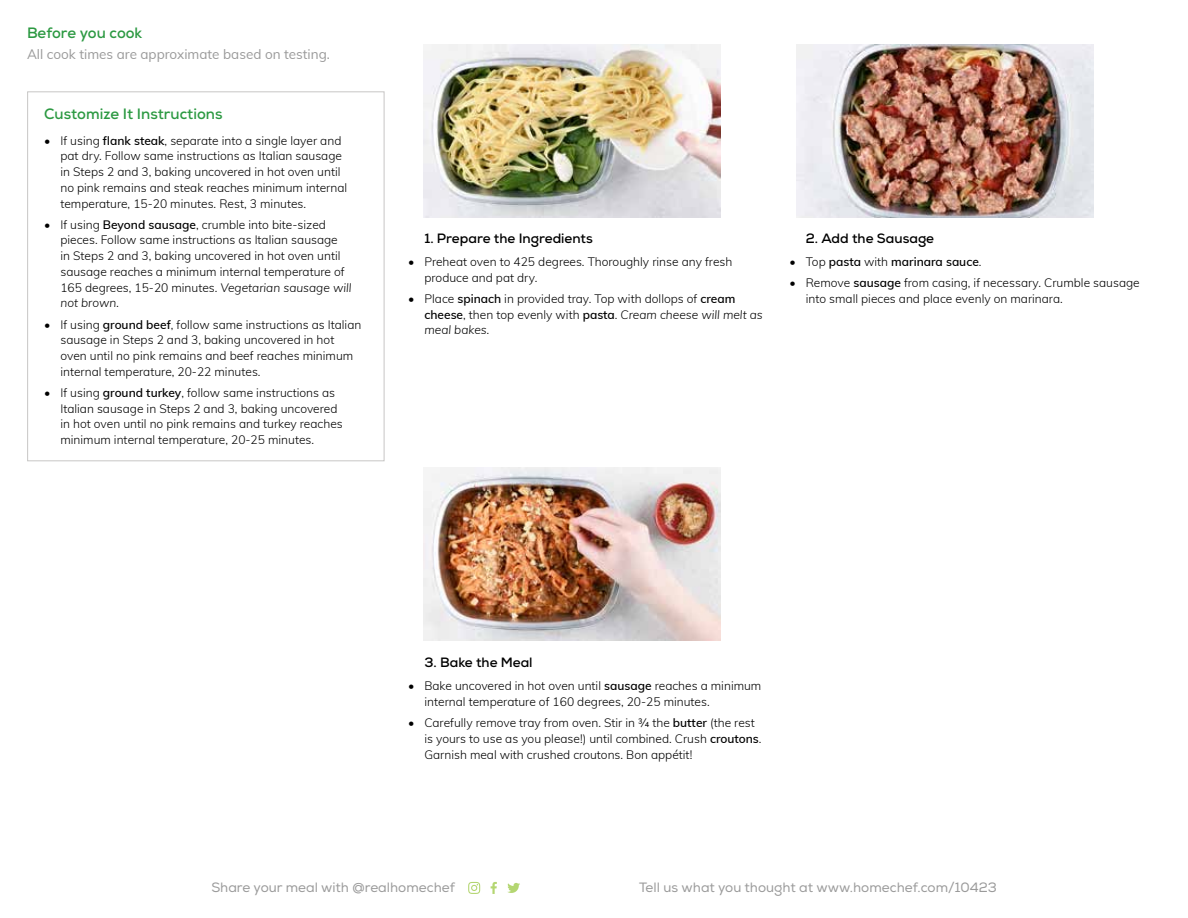
<style>
.page{position:relative;width:1188px;height:918px;background:#fff}
.page>*{position:absolute;margin:0;border:0;box-sizing:border-box;transform-origin:0 0}
.t1{font:700 15px "Nexa";color:#2c9942}
.t2{font:13.5px "Nexa";color:#9a9a9a}
.t3{font:700 13.5px "Nexa";color:#000}
.t4{font:13.5px "Muli";color:#9a9a9a}
.t5{font:300 12px/15.8px "Muli";color:#000}
.t6{font:600 12px "Muli";color:#000}
.s1{font-weight:600}
.s2{font-style:italic}
.s3{font-weight:300}
</style>
<div class="page">
<svg style="left:491px;top:882px;width:6px;height:12px"></svg>
<svg style="left:468px;top:882px;width:12px;height:12px"></svg>
<svg style="left:507px;top:883px;width:13px;height:10px"></svg>
<img style="left:423px;top:467px;width:297px;height:173px">
<img style="left:423px;top:44px;width:297px;height:173px">
<img style="left:797px;top:44px;width:297px;height:173px">
<div style="left:27px;top:91px;width:357px;height:370px;border:1px solid #c7c6c5"></div>
<p class="t1" style="left:27px;top:23px;width:117px">Before you cook</p>
<p class="t4" style="left:27px;top:44px;width:304px">All cook times are approximate based on testing.</p>
<p class="t1" style="left:44px;top:104px;width:180px">Customize It Instructions</p>
<p class="t5" style="left:60px;top:132px;width:288px;text-indent:-16px">• If using <span class="s1">flank steak</span>, separate into a single layer and pat dry. Follow same instructions as Italian sausage in Steps 2 and 3, baking uncovered in hot oven until no pink remains and steak reaches minimum internal temperature, 15-20 minutes. Rest, 3 minutes.</p>
<p class="t5" style="left:60px;top:216px;width:293px;text-indent:-16px">• If using <span class="s1">Beyond sausage</span>, crumble into bite-sized pieces. Follow same instructions as Italian sausage<br>in Steps 2 and 3, baking uncovered in hot oven until sausage reaches a minimum internal temperature of 165 degrees, 15-20 minutes. <span class="s2">Vegetarian sausage will not brown.</span></p>
<p class="t5" style="left:60px;top:316px;width:302px;text-indent:-16px">• If using <span class="s1">ground beef</span>, follow same instructions as Italian sausage in Steps 2 and 3, baking uncovered in hot oven until no pink remains and beef reaches minimum internal temperature, 20-22 minutes.</p>
<p class="t5" style="left:60px;top:384px;width:284px;text-indent:-16px">• If using <span class="s1">ground turkey</span>, follow same instructions as Italian sausage in Steps 2 and 3, baking uncovered in hot oven until no pink remains and turkey reaches minimum internal temperature, 20-25 minutes.</p>
<p class="t3" style="left:424px;top:229px;width:170px">1. Prepare the Ingredients</p>
<p class="t5" style="left:424px;top:253px;width:309px;text-indent:-16px">• Preheat oven to 425 degrees. Thoroughly rinse any fresh produce and pat dry.</p>
<p class="t5" style="left:424px;top:290px;width:340px;text-indent:-16px">• Place <span class="s1">spinach</span> in provided tray. Top with dollops of <span class="s1">cream cheese</span>, then top evenly with <span class="s1">pasta</span>. <span class="s2">Cream cheese will melt as meal bakes.</span></p>
<p class="t3" style="left:806px;top:229px;width:130px">2. Add the Sausage</p>
<p class="t6" style="left:790px;top:253px;width:194px"><span class="s3">• Top</span> pasta <span class="s3">with</span> marinara sauce<span class="s3">.</span></p>
<p class="t5" style="left:806px;top:274px;width:336px;text-indent:-16px">• Remove <span class="s1">sausage</span> from casing, if necessary. Crumble sausage into small pieces and place evenly on marinara.</p>
<p class="t3" style="left:424px;top:654px;width:110px">3. Bake the Meal</p>
<p class="t5" style="left:424px;top:678px;width:338px;text-indent:-16px">• Bake uncovered in hot oven until <span class="s1">sausage</span> reaches a minimum internal temperature of 160 degrees, 20-25 minutes.</p>
<p class="t5" style="left:424px;top:715px;width:339px;text-indent:-16px">• Carefully remove tray from oven. Stir in ¾ the <span class="s1">butter</span> (the rest is yours to use as you please!) until combined. Crush <span class="s1">croutons</span>.<br>Garnish meal with crushed croutons. Bon appétit!</p>
<p class="t2" style="left:211px;top:879px;width:245px">Share your meal with @realhomechef</p>
<p class="t2" style="left:639px;top:879px;width:359px">Tell us what you thought at www.homechef.com/10423</p>
</div>
